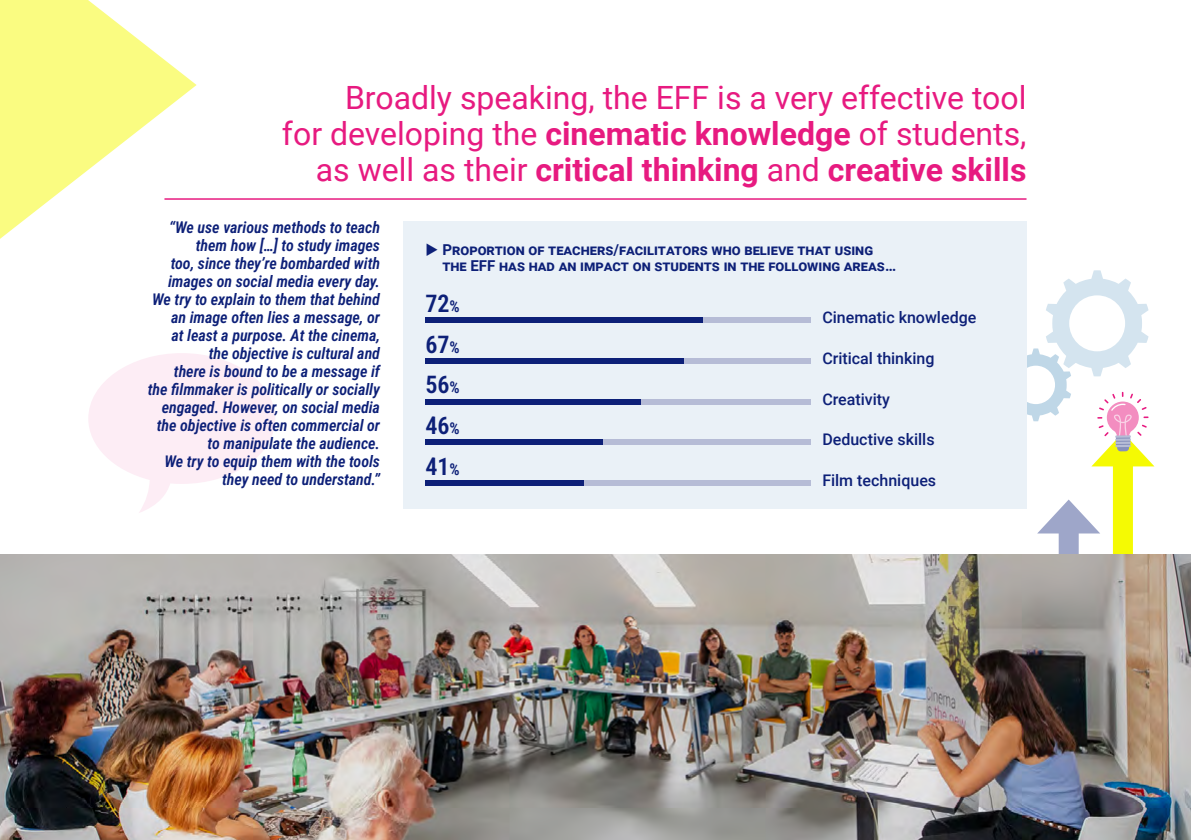
<style>
.page{position:relative;width:1191px;height:840px;background:#fff}
.page>*{position:absolute;margin:0;border:0;box-sizing:border-box;transform-origin:0 0}
.t1{font:32px/36px "Roboto";color:#e71a80;text-align:right}
.t2{font:600 24px/40.8px "Roboto Condensed";color:#0d2078;text-align:justify}
.t3{font:italic 600 16px/18px "Roboto Condensed";color:#0d2078;text-align:right}
.t4{font:500 16px "Roboto";color:#0d2078}
.t5{font:700 15px/16px "Roboto";color:#0d2078}
.s1{font-weight:700}
.s2{font-size:16px}
</style>
<div class="page">
<div style="left:1113px;top:453px;width:20px;height:223px;background:#f5fa03"></div>
<svg style="left:0;top:0;width:197px;height:239px;fill:#fafc81"></svg>
<svg style="left:88px;top:353px;width:187px;height:160px"></svg>
<div style="left:1058px;top:520px;width:20px;height:223px;background:#9ea6c9"></div>
<svg style="left:1038px;top:499px;width:62px;height:34px"></svg>
<img style="left:0;top:554px;width:1191px;height:285px">
<svg style="left:1026px;top:270px;width:128px;height:196px"></svg>
<hr style="left:164px;top:198px;width:862px;height:2px;background:#e71a80">
<div style="left:403px;top:221px;width:623px;height:287px;background:#eaf1f7"></div>
<div style="left:703px;top:317px;width:108px;height:6px;background:#b6bcd6"></div>
<div style="left:425px;top:317px;width:278px;height:6px;background:#0d2078"></div>
<div style="left:683px;top:358px;width:128px;height:6px;background:#b6bcd6"></div>
<div style="left:425px;top:358px;width:258px;height:6px;background:#0d2078"></div>
<div style="left:641px;top:399px;width:170px;height:5px;background:#b6bcd6"></div>
<div style="left:425px;top:399px;width:216px;height:5px;background:#0d2078"></div>
<div style="left:603px;top:439px;width:208px;height:6px;background:#b6bcd6"></div>
<div style="left:425px;top:439px;width:178px;height:6px;background:#0d2078"></div>
<div style="left:583px;top:480px;width:228px;height:6px;background:#b6bcd6"></div>
<div style="left:425px;top:480px;width:158px;height:6px;background:#0d2078"></div>
<h1 class="t1" style="left:282px;top:78px;width:746px">Broadly speaking, the EFF is a very effective tool<br>for developing the <span class="s1">cinematic knowledge</span> of students, as well as their <span class="s1">critical thinking</span> and <span class="s1">creative skills</span></h1>
<p class="t3" style="left:148px;top:217px;width:233px">“We use various methods to teach them how […] to study images<br>too, since they’re bombarded with images on social media every day.<br>We try to explain to them that behind an image often lies a message, or<br>at least a purpose. At the cinema, the objective is cultural and<br>there is bound to be a message if<br>the filmmaker is politically or socially engaged. However, on social media the objective is often commercial or to manipulate the audience.<br>We try to equip them with the tools they need to understand.”</p>
<p class="t5" style="left:442px;top:241px;width:455px">Proportion of teachers/facilitators who believe that using the EFF has had an impact on students in the following areas…</p>
<h2 class="t2" style="left:425px;top:282px;width:36px">72<span class="s2">% </span>67<span class="s2">% </span>56<span class="s2">% </span>46<span class="s2">% </span>41<span class="s2">%</span></h2>
<p class="t4" style="left:822px;top:306px;width:155px">Cinematic knowledge</p>
<p class="t4" style="left:822px;top:347px;width:114px">Critical thinking</p>
<p class="t4" style="left:822px;top:387px;width:69px">Creativity</p>
<p class="t4" style="left:822px;top:428px;width:114px">Deductive skills</p>
<p class="t4" style="left:822px;top:469px;width:115px">Film techniques</p>
</div>
